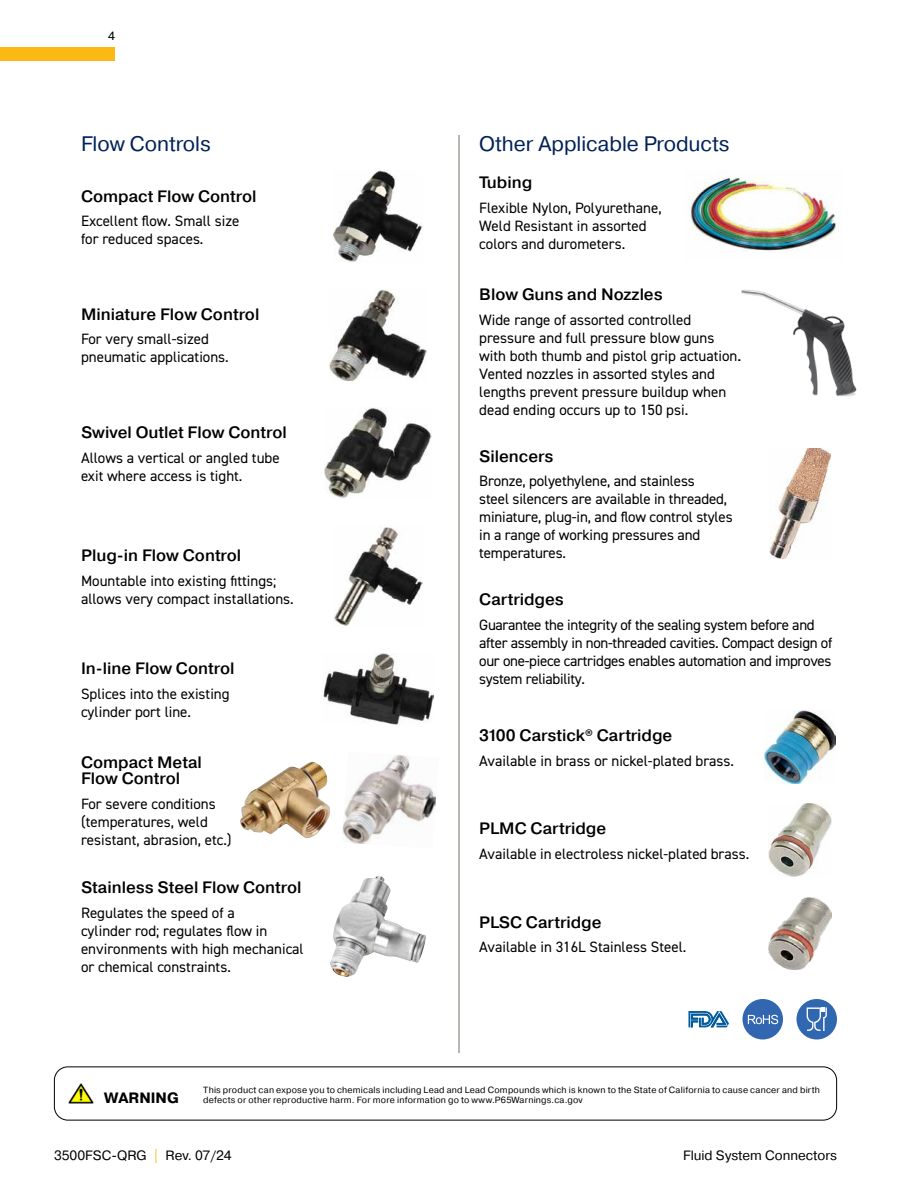
<style>
.page{position:relative;width:918px;height:1188px;background:#fff}
.page>*{position:absolute;margin:0;border:0;box-sizing:border-box;transform-origin:0 0}
.t1{font:21px "Pragmatica";color:#002157}
.t2{font:500 16.5px/16.5px "Pragmatica";color:#000}
.t3{font:15px/18px "DIN2014";color:#000}
.t4{font:15px/18px "DIN2014";letter-spacing:-.02em;color:#000}
.t5{font:700 15px "Pragmatica";color:#000}
.t6{font:13.5px "Pragmatica";color:#000}
.t7{font:12px "Pragmatica";color:#000}
.t8{font:9px/10.8px "Pragmatica";letter-spacing:.025em;color:#000}
.s1{color:#ffb71b}
</style>
<div class="page">
<img style="left:69px;top:1084px;width:25px;height:19px">
<div style="left:54px;top:1067px;width:783px;height:54px;border:1px solid #000;border-radius:14px"></div>
<div style="left:0;top:47px;width:115px;height:14px;background:#fdb913"></div>
<img style="left:334px;top:171px;width:88px;height:91px">
<img style="left:330px;top:289px;width:96px;height:91px">
<img style="left:324px;top:407px;width:108px;height:91px">
<img style="left:334px;top:525px;width:88px;height:102px">
<img style="left:323px;top:654px;width:110px;height:70px">
<img style="left:342px;top:755px;width:94px;height:89px">
<img style="left:240px;top:762px;width:90px;height:76px">
<img style="left:330px;top:876px;width:96px;height:101px">
<img style="left:690px;top:176px;width:149px;height:75px">
<img style="left:741px;top:290px;width:116px;height:106px">
<img style="left:770px;top:449px;width:60px;height:110px">
<img style="left:764px;top:711px;width:72px;height:73px">
<img style="left:768px;top:804px;width:63px;height:73px">
<img style="left:769px;top:897px;width:62px;height:73px">
<hr style="left:459px;top:135px;width:1px;height:918px;background:#766e63">
<div style="left:742px;top:999px;width:41px;height:41px;background:#3266b1;border-radius:50%"></div>
<svg style="left:748px;top:1015px;width:30px;height:9px"></svg>
<svg style="left:688px;top:1011px;width:41px;height:16px"></svg>
<div style="left:796px;top:999px;width:41px;height:41px;background:#3067b1;border-radius:50%"></div>
<svg style="left:807px;top:1007px;width:20px;height:24px"></svg>
<p class="t7" style="left:108px;top:29px;width:8px">4</p>
<h1 class="t1" style="left:81px;top:131px;width:131px">Flow Controls</h1>
<p class="t2" style="left:81px;top:187px;width:177px">Compact Flow Control</p>
<p class="t3" style="left:81px;top:212px;width:160px">Excellent flow. Small size for reduced spaces.</p>
<p class="t2" style="left:81px;top:306px;width:180px">Miniature Flow Control</p>
<p class="t3" style="left:81px;top:330px;width:149px">For very small-sized pneumatic applications.</p>
<p class="t2" style="left:81px;top:424px;width:207px">Swivel Outlet Flow Control</p>
<p class="t3" style="left:81px;top:448px;width:200px">Allows a vertical or angled tube exit where access is tight.</p>
<p class="t2" style="left:81px;top:547px;width:162px">Plug-in Flow Control</p>
<p class="t3" style="left:81px;top:571px;width:214px">Mountable into existing fittings; allows very compact installations.</p>
<p class="t2" style="left:81px;top:660px;width:155px">In-line Flow Control</p>
<p class="t3" style="left:81px;top:684px;width:150px">Splices into the existing cylinder port line.</p>
<p class="t2" style="left:81px;top:754px;width:122px">Compact Metal<br>Flow Control</p>
<p class="t3" style="left:81px;top:795px;width:152px">For severe conditions (temperatures, weld resistant, abrasion, etc.)</p>
<p class="t2" style="left:81px;top:879px;width:222px">Stainless Steel Flow Control</p>
<p class="t3" style="left:81px;top:904px;width:224px">Regulates the speed of a<br>cylinder rod; regulates flow in environments with high mechanical or chemical constraints.</p>
<h1 class="t1" style="left:479px;top:131px;width:252px">Other Applicable Products</h1>
<p class="t2" style="left:479px;top:174px;width:55px">Tubing</p>
<p class="t3" style="left:479px;top:199px;width:184px">Flexible Nylon, Polyurethane,<br>Weld Resistant in assorted colors and durometers.</p>
<p class="t2" style="left:479px;top:286px;width:185px">Blow Guns and Nozzles</p>
<p class="t3" style="left:479px;top:310px;width:263px">Wide range of assorted controlled pressure and full pressure blow guns with both thumb and pistol grip actuation.<br>Vented nozzles in assorted styles and lengths prevent pressure buildup when dead ending occurs up to 150 psi.</p>
<p class="t2" style="left:479px;top:447px;width:76px">Silencers</p>
<p class="t3" style="left:479px;top:472px;width:255px">Bronze, polyethylene, and stainless<br>steel silencers are available in threaded, miniature, plug-in, and flow control styles in a range of working pressures and temperatures.</p>
<p class="t2" style="left:479px;top:591px;width:86px">Cartridges</p>
<p class="t4" style="left:479px;top:615px;width:355px">Guarantee the integrity of the sealing system before and after assembly in non-threaded cavities. Compact design of our one-piece cartridges enables automation and improves system reliability.</p>
<p class="t2" style="left:479px;top:727px;width:195px">3100 Carstick<sup>®</sup> Cartridge</p>
<p class="t3" style="left:479px;top:752px;width:256px">Available in brass or nickel-plated brass.</p>
<p class="t2" style="left:479px;top:820px;width:129px">PLMC Cartridge</p>
<p class="t3" style="left:479px;top:845px;width:272px">Available in electroless nickel-plated brass.</p>
<p class="t2" style="left:479px;top:913px;width:124px">PLSC Cartridge</p>
<p class="t3" style="left:479px;top:938px;width:209px">Available in 316L Stainless Steel.</p>
<p class="t5" style="left:104px;top:1088px;width:76px">WARNING</p>
<p class="t8" style="left:203px;top:1084px;width:618px">This product can expose you to chemicals including Lead and Lead Compounds which is known to the State of California to cause cancer and birth defects or other reproductive harm. For more information go to www.P65Warnings.ca.gov</p>
<p class="t6" style="left:54px;top:1147px;width:179px">3500FSC-QRG <span class="s1">|</span> Rev. 07/24</p>
<p class="t6" style="left:683px;top:1147px;width:155px">Fluid System Connectors</p>
</div>
